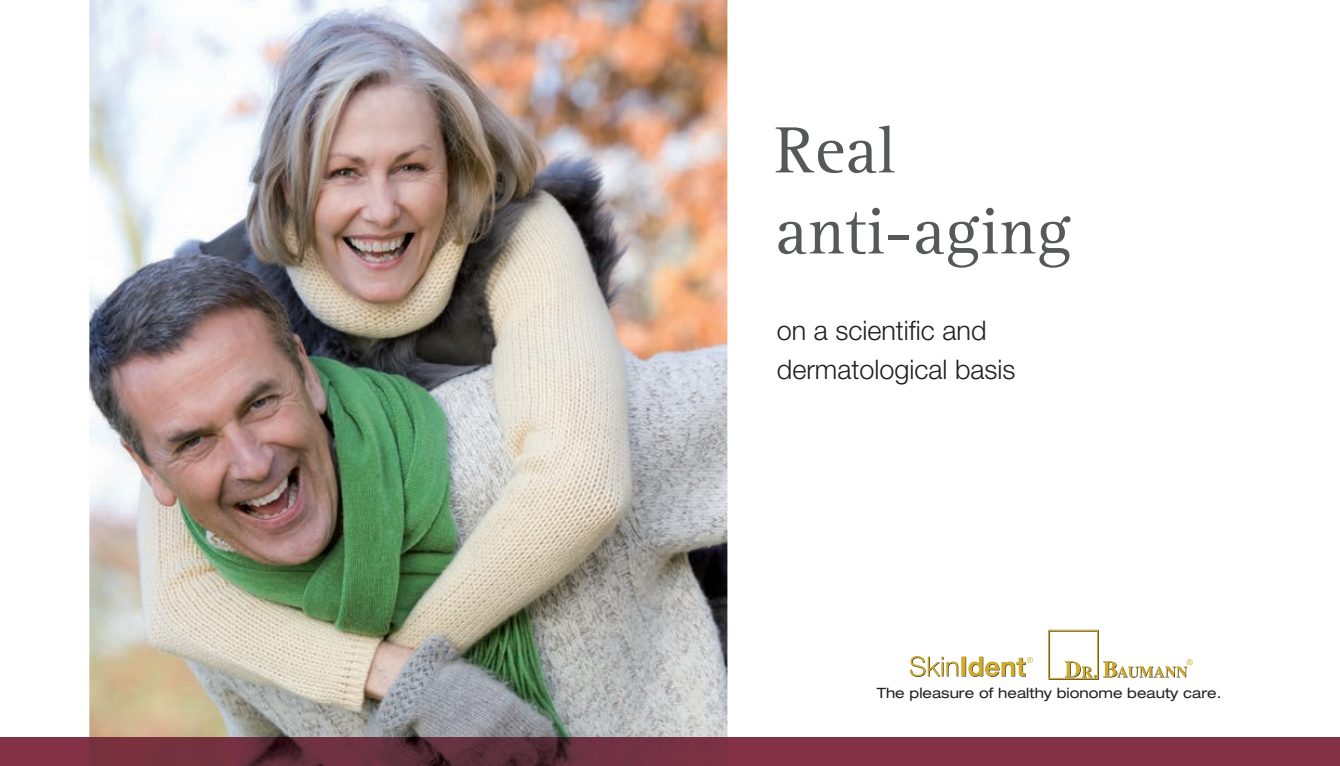
<style>
.page{position:relative;width:1340px;height:766px;background:#fff}
.page>*{position:absolute;margin:0;border:0;box-sizing:border-box;transform-origin:0 0}
.t1{font:67.5px/81px "Rotis Serif";color:#57585a}
.t2{font:300 27px/38.2px "Helvetica Neue";color:#231f20}
.t3{font:expanded 14.17px "Helvetica Neue";color:#231f20}
</style>
<div class="page">
<div style="left:0;top:737px;width:1339px;height:28px;background:#843046"></div>
<img style="left:89px;top:0;width:638px;height:737px">
<img style="left:89px;top:737px;width:631px;height:28px">
<svg style="left:909px;top:656px;width:123px;height:20px"></svg>
<div style="left:1048px;top:629px;width:50px;height:50px;border:1px solid #d1ab2a"></div>
<svg style="left:1064px;top:661px;width:32px;height:16px"></svg>
<svg style="left:1102px;top:659px;width:90px;height:18px"></svg>
<h1 class="t1" style="left:774px;top:111px;width:298px">Real anti-aging</h1>
<h2 class="t2" style="left:777px;top:311px;width:240px">on a scientific and dermatological basis</h2>
<p class="t3" style="left:876px;top:684px;width:346px">The pleasure of healthy bionome beauty care.</p>
</div>
